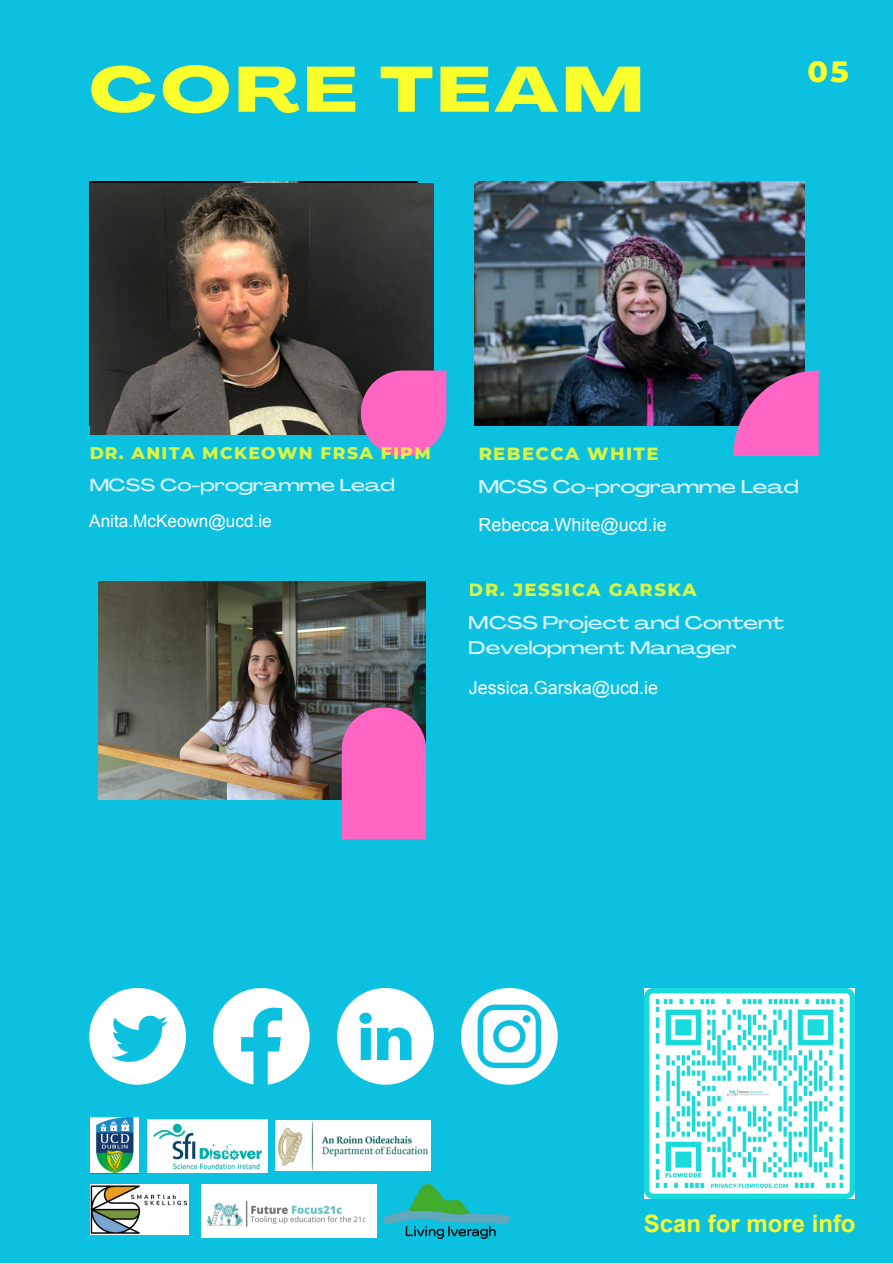
<style>
.page{position:relative;width:893px;height:1264px;background:#fff}
.page>*{position:absolute;margin:0;border:0;box-sizing:border-box;transform-origin:0 0}
.t1{font:800 63px "Agrandir Grand";letter-spacing:.07em;color:#fbff2c}
.t2{font:800 30px "Montserrat";color:#fbff2c}
.t3{font:700 24px "Arial";color:#fbff2c}
.t4{font:500 18px/24.8px "Agrandir Grand";color:#fff}
.t5{font:18px "Arial";color:#fff}
.t6{font:800 18px "Montserrat";letter-spacing:.08em;color:#fbff2c}
.t7{font:500 17.25px "Agrandir Grand";color:#fff}
.t8{font:800 17.1px "Montserrat";letter-spacing:.08em;color:#fbff2c}
.t9{font:17.1px "Arial";color:#fff}
</style>
<div class="page">
<div style="left:0;top:0;width:892px;height:1262px;background:#0cc0df"></div>
<img style="left:98px;top:581px;width:328px;height:218px">
<svg style="left:342px;top:707px;width:84px;height:132px;background:#f164bb"></svg>
<img style="left:475px;top:181px;width:329px;height:244px">
<img style="left:90px;top:183px;width:343px;height:251px">
<svg style="left:361px;top:370px;width:85px;height:86px;background:#d96abc"></svg>
<svg style="left:733px;top:370px;width:85px;height:86px;background:#ca57a2"></svg>
<img style="left:90px;top:1117px;width:49px;height:55px">
<img style="left:90px;top:1184px;width:98px;height:50px">
<img style="left:276px;top:1120px;width:155px;height:50px">
<img style="left:147px;top:1119px;width:120px;height:53px">
<img style="left:201px;top:1184px;width:175px;height:53px">
<img style="left:383px;top:1184px;width:126px;height:54px">
<svg style="left:89px;top:988px;width:97px;height:96px"></svg>
<svg style="left:213px;top:988px;width:97px;height:96px"></svg>
<svg style="left:461px;top:988px;width:96px;height:96px"></svg>
<svg style="left:337px;top:988px;width:97px;height:96px"></svg>
<img style="left:644px;top:988px;width:210px;height:210px">
<p class="t1" style="left:89px;top:64px;width:555px">CORE TEAM</p>
<p class="t2" style="left:807px;top:53px;width:43px">05</p>
<p class="t8" style="left:89px;top:443px;width:343px">DR. ANITA MCKEOWN FRSA FIPM</p>
<p class="t7" style="left:89px;top:478px;width:307px">MCSS Co-programme Lead</p>
<p class="t6" style="left:478px;top:442px;width:181px">REBECCA WHITE</p>
<p class="t4" style="left:478px;top:476px;width:322px">MCSS Co-programme Lead</p>
<p class="t9" style="left:89px;top:512px;width:184px">Anita.McKeown@ucd.ie</p>
<p class="t5" style="left:478px;top:515px;width:190px">Rebecca.White@ucd.ie</p>
<p class="t6" style="left:469px;top:579px;width:229px">DR. JESSICA GARSKA</p>
<p class="t4" style="left:469px;top:612px;width:317px">MCSS Project and Content<br>Development Manager</p>
<p class="t5" style="left:469px;top:678px;width:191px">Jessica.Garska@ucd.ie</p>
<p class="t3" style="left:643px;top:1210px;width:213px">Scan for more info</p>
</div>
